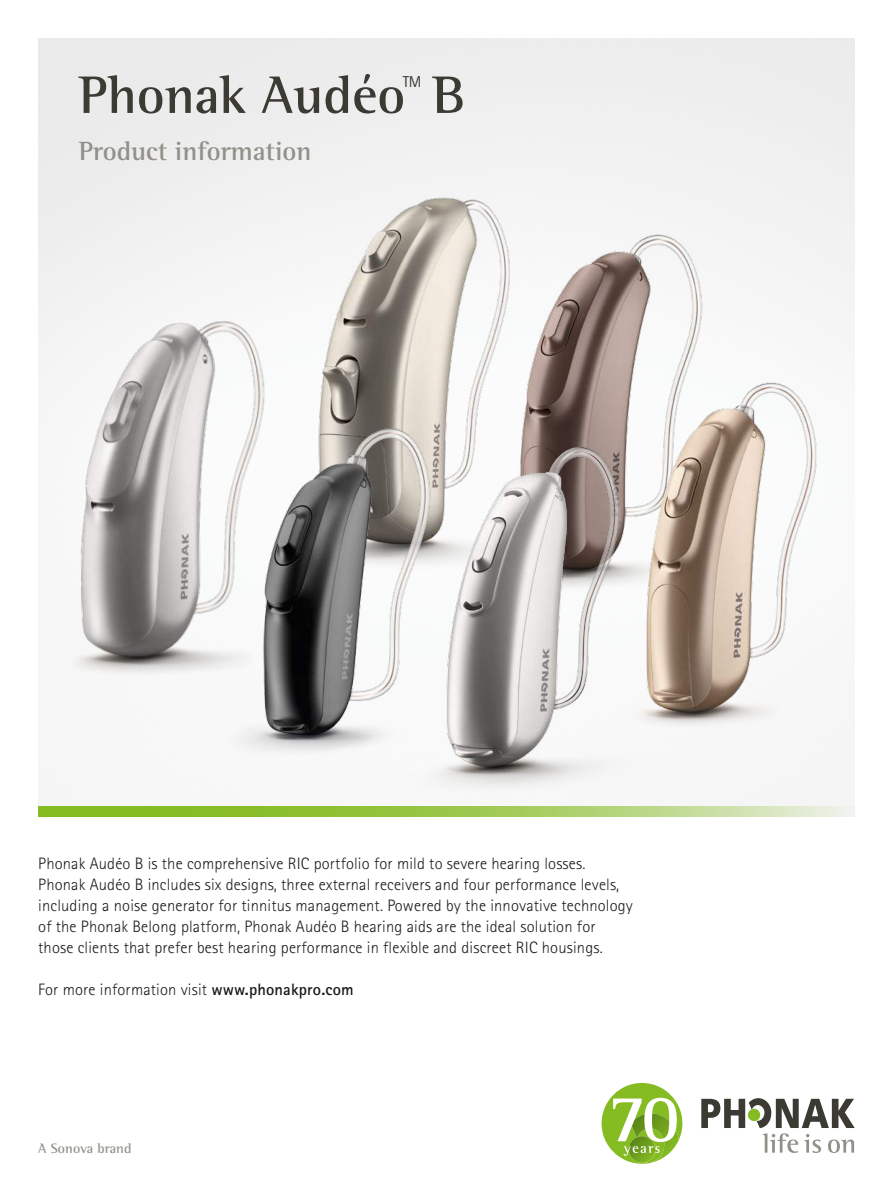
<style>
.page{position:relative;width:893px;height:1191px;background:#fff}
.page>*{position:absolute;margin:0;border:0;box-sizing:border-box;transform-origin:0 0}
.t1{font:700 54px "Rotis Semi Serif Pro";color:#3b3a33}
.t2{font:700 27px "Rotis Semi Serif Pro";color:#919189}
.t3{font:300 16.5px/21px "Rotis Sans Serif Pro";letter-spacing:.01em;color:#1a1a18}
.t4{font:15.75px "Rotis Sans Serif Pro";color:#3b3a33}
.t5{font:700 13.95px "Rotis Semi Serif Pro";color:#94938b}
.s1{font-weight:700}
</style>
<div class="page">
<svg style="left:602px;top:1083px;width:80px;height:80px"></svg>
<svg style="left:701px;top:1098px;width:154px;height:55px"></svg>
<svg style="left:38px;top:806px;width:817px;height:10px;background:#95c440"></svg>
<img style="left:584px;top:222px;width:143px;height:189px">
<img style="left:250px;top:146px;width:334px;height:265px">
<img style="left:215px;top:399px;width:240px;height:365px">
<img style="left:366px;top:411px;width:439px;height:406px">
<img style="left:38px;top:311px;width:281px;height:406px">
<img style="left:610px;top:369px;width:236px;height:370px">
<h1 class="t1" style="left:79px;top:62px;width:328px">Phonak Audéo</h1>
<p class="t4" style="left:403px;top:73px;width:20px">TM</p>
<h1 class="t1" style="left:432px;top:62px;width:35px">B</h1>
<h2 class="t2" style="left:79px;top:134px;width:234px">Product information</h2>
<p class="t3" style="left:38px;top:853px;width:596px">Phonak Audéo B is the comprehensive RIC portfolio for mild to severe hearing losses.<br>Phonak Audéo B includes six designs, three external receivers and four performance levels, including a noise generator for tinnitus management. Powered by the innovative technology of the Phonak Belong platform, Phonak Audéo B hearing aids are the ideal solution for those clients that prefer best hearing performance in flexible and discreet RIC housings.</p>
<p class="t3" style="left:38px;top:979px;width:317px">For more information visit <span class="s1">www.phonakpro.com</span></p>
<p class="t5" style="left:38px;top:1139px;width:95px">A Sonova brand</p>
</div>
